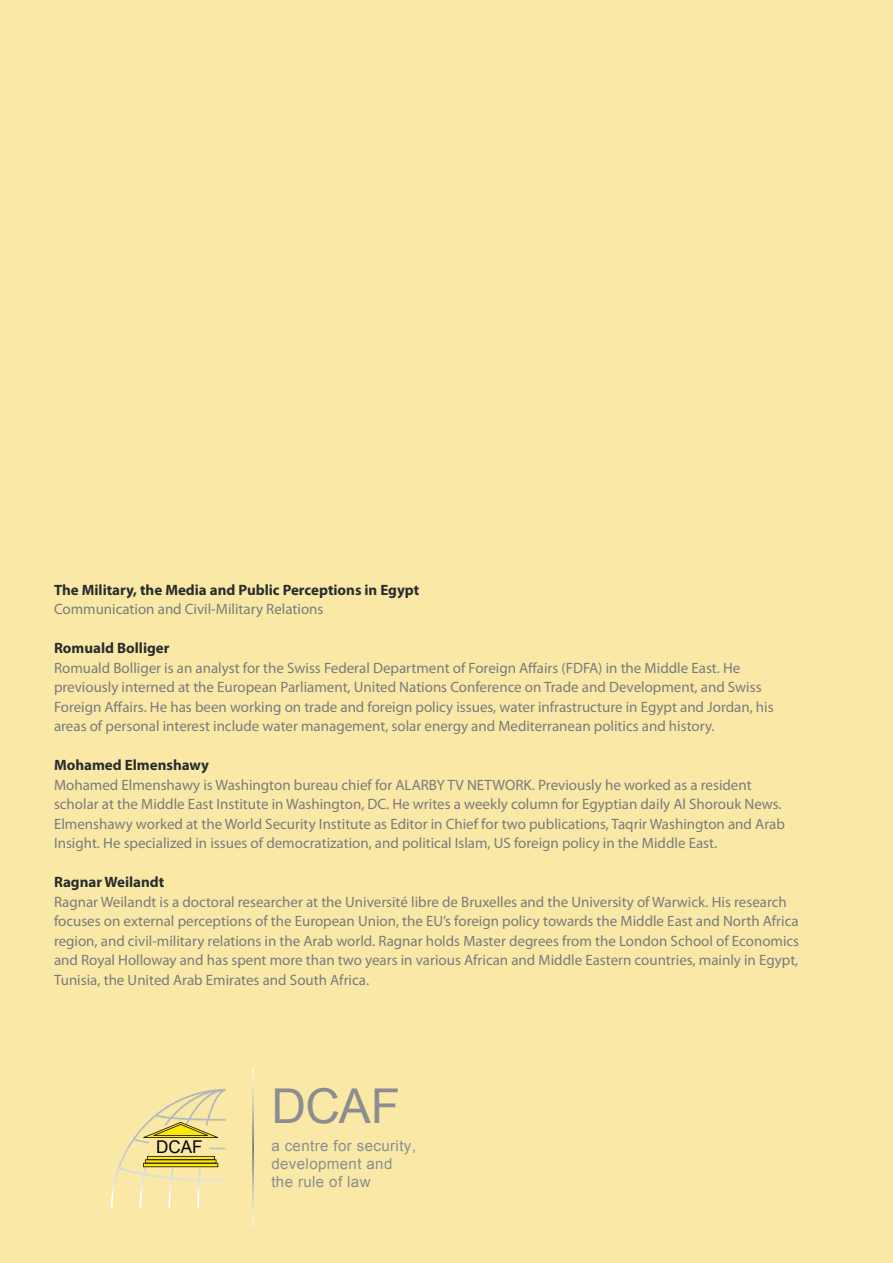
<style>
.page{position:relative;width:893px;height:1263px;background:#fae9a6}
.page>*{position:absolute;margin:0;border:0;box-sizing:border-box;transform-origin:0 0}
.t1{font:48px "Arial";color:#8b8d90}
.t2{font:17.55px "Arial";color:#000001}
.t3{font:15.15px/18.1px "Arial";letter-spacing:.025em;color:#8b8d90}
.title12{font:15px/19.5px "Myriad Pro";color:#7c7a7d}
.title12-2{font:700 15px "Myriad Pro";color:#292c2f}
</style>
<div class="page">
<hr style="left:892px;top:0;width:1px;height:1263px;background:#f5d450">
<img style="left:111px;top:1089px;width:115px;height:119px">
<svg style="left:143px;top:1156px;width:75px;height:11px"></svg>
<svg style="left:143px;top:1122px;width:75px;height:16px"></svg>
<svg style="left:253px;top:1067px;width:1px;height:159px"></svg>
<p class="title12-2" style="left:54px;top:580px;width:367px">The Military, the Media and Public Perceptions in Egypt</p>
<p class="title12" style="left:54px;top:599px;width:271px">Communication and Civil-Military Relations</p>
<p class="title12-2" style="left:54px;top:638px;width:117px">Romuald Bolliger</p>
<p class="title12" style="left:54px;top:657px;width:721px">Romuald Bolliger is an analyst for the Swiss Federal Department of Foreign Affairs (FDFA) in the Middle East. He previously interned at the European Parliament, United Nations Conference on Trade and Development, and Swiss Foreign Affairs. He has been working on trade and foreign policy issues, water infrastructure in Egypt and Jordan, his areas of personal interest include water management, solar energy and Mediterranean politics and history.</p>
<p class="title12-2" style="left:54px;top:755px;width:156px">Mohamed Elmenshawy</p>
<p class="title12" style="left:54px;top:774px;width:732px">Mohamed Elmenshawy is Washington bureau chief for ALARBY TV NETWORK. Previously he worked as a resident scholar at the Middle East Institute in Washington, DC. He writes a weekly column for Egyptian daily Al Shorouk News.<br>Elmenshawy worked at the World Security Institute as Editor in Chief for two publications, Taqrir Washington and Arab Insight. He specialized in issues of democratization, and political Islam, US foreign policy in the Middle East.</p>
<p class="title12-2" style="left:54px;top:872px;width:112px">Ragnar Weilandt</p>
<p class="title12" style="left:54px;top:891px;width:747px">Ragnar Weilandt is a doctoral researcher at the Université libre de Bruxelles and the University of Warwick. His research focuses on external perceptions of the European Union, the EU’s foreign policy towards the Middle East and North Africa region, and civil-military relations in the Arab world. Ragnar holds Master degrees from the London School of Economics and Royal Holloway and has spent more than two years in various African and Middle Eastern countries, mainly in Egypt, Tunisia, the United Arab Emirates and South Africa.</p>
<p class="t2" style="left:156px;top:1136px;width:48px">DCAF</p>
<p class="t1" style="left:271px;top:1075px;width:130px">DCAF</p>
<p class="t3" style="left:271px;top:1137px;width:146px">a centre for security, development and the rule of law</p>
</div>
